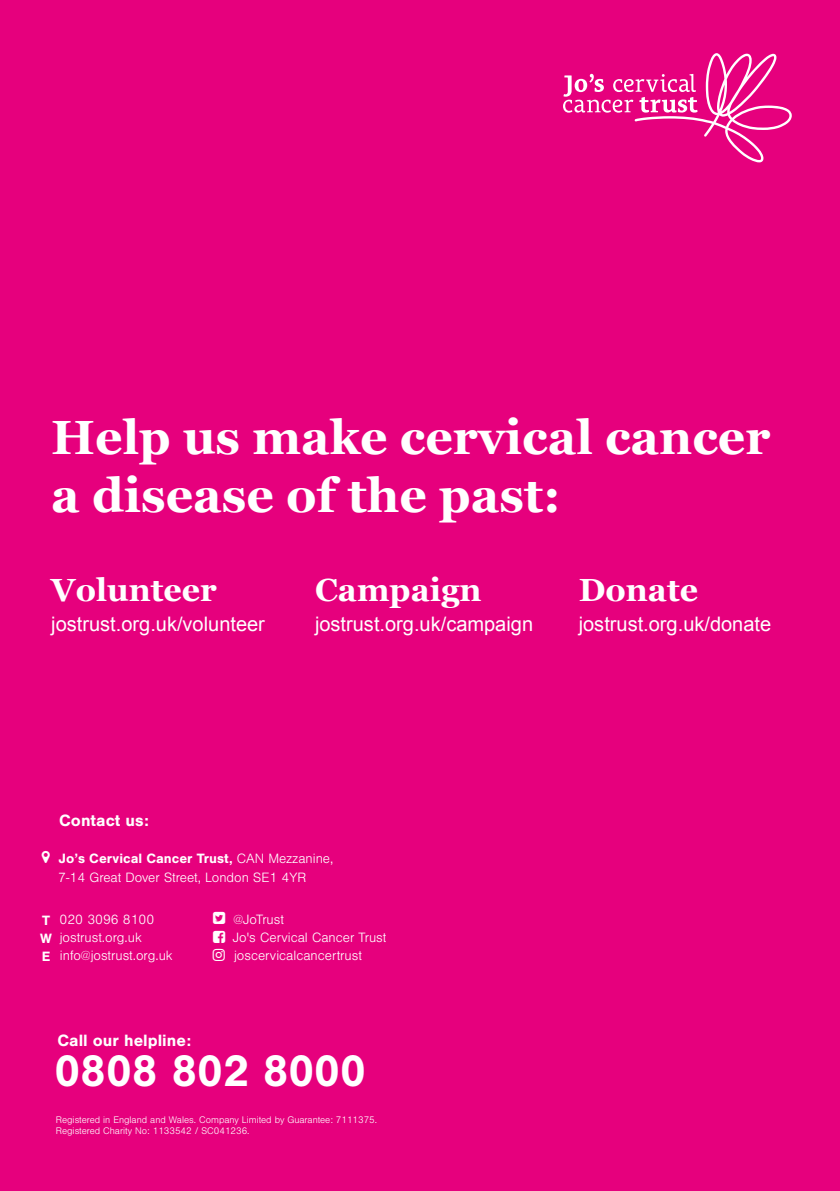
<style>
.page{position:relative;width:840px;height:1191px;background:#fff}
.page>*{position:absolute;margin:0;border:0;box-sizing:border-box;transform-origin:0 0}
.t1{font:700 48px/57.6px "Georgia";color:#fff}
.t2{font:700 46px "Nimbus San";color:#fff}
.t3{font:700 32px "Georgia";color:#fff}
.t4{font:20px "Arial";color:#fff}
.t5{font:700 17px "Nimbus San";color:#fff}
.t6{font:300 14px/18px "Nimbus San";color:#fff}
.t7{font:700 14px/18px "Nimbus San";color:#fff}
.t8{font:300 10px/11.4px "Nimbus San";color:#fff}
.s1{font-weight:700}
</style>
<div class="page">
<div style="left:0;top:0;width:839px;height:1191px;background:#e6007d"></div>
<svg style="left:563px;top:53px;width:228px;height:109px"></svg>
<h1 class="t1" style="left:51px;top:406px;width:720px">Help us make cervical cancer a disease of the past:</h1>
<h3 class="t3" style="left:51px;top:566px;width:167px">Volunteer</h3>
<h3 class="t4" style="left:51px;top:611px;width:215px">jostrust.org.uk/volunteer</h3>
<h3 class="t3" style="left:315px;top:566px;width:168px">Campaign</h3>
<h3 class="t4" style="left:315px;top:611px;width:219px">jostrust.org.uk/campaign</h3>
<h3 class="t3" style="left:578px;top:566px;width:121px">Donate</h3>
<h3 class="t4" style="left:578px;top:611px;width:194px">jostrust.org.uk/donate</h3>
<p class="t5" style="left:59px;top:811px;width:91px">Contact us:</p>
<p class="t6" style="left:58px;top:849px;width:276px"><span class="s1">Jo’s Cervical Cancer Trust,</span> CAN Mezzanine,<br>7-14 Great Dover Street, London SE1 4YR</p>
<p class="t6" style="left:60px;top:911px;width:115px">020 3096 8100 jostrust.org.uk info@jostrust.org.uk</p>
<p class="t7" style="left:40px;top:911px;width:13px">T<br>W<br>E</p>
<p class="t6" style="left:233px;top:910px;width:155px">@JoTrust<br>Jo's Cervical Cancer Trust joscervicalcancertrust</p>
<p class="t5" style="left:58px;top:1031px;width:135px">Call our helpline:</p>
<h2 class="t2" style="left:54px;top:1045px;width:312px">0808 802 8000</h2>
<p class="t8" style="left:56px;top:1114px;width:323px">Registered in England and Wales. Company Limited by Guarantee: 7111375.<br>Registered Charity No: 1133542 / SC041236.</p>
</div>
